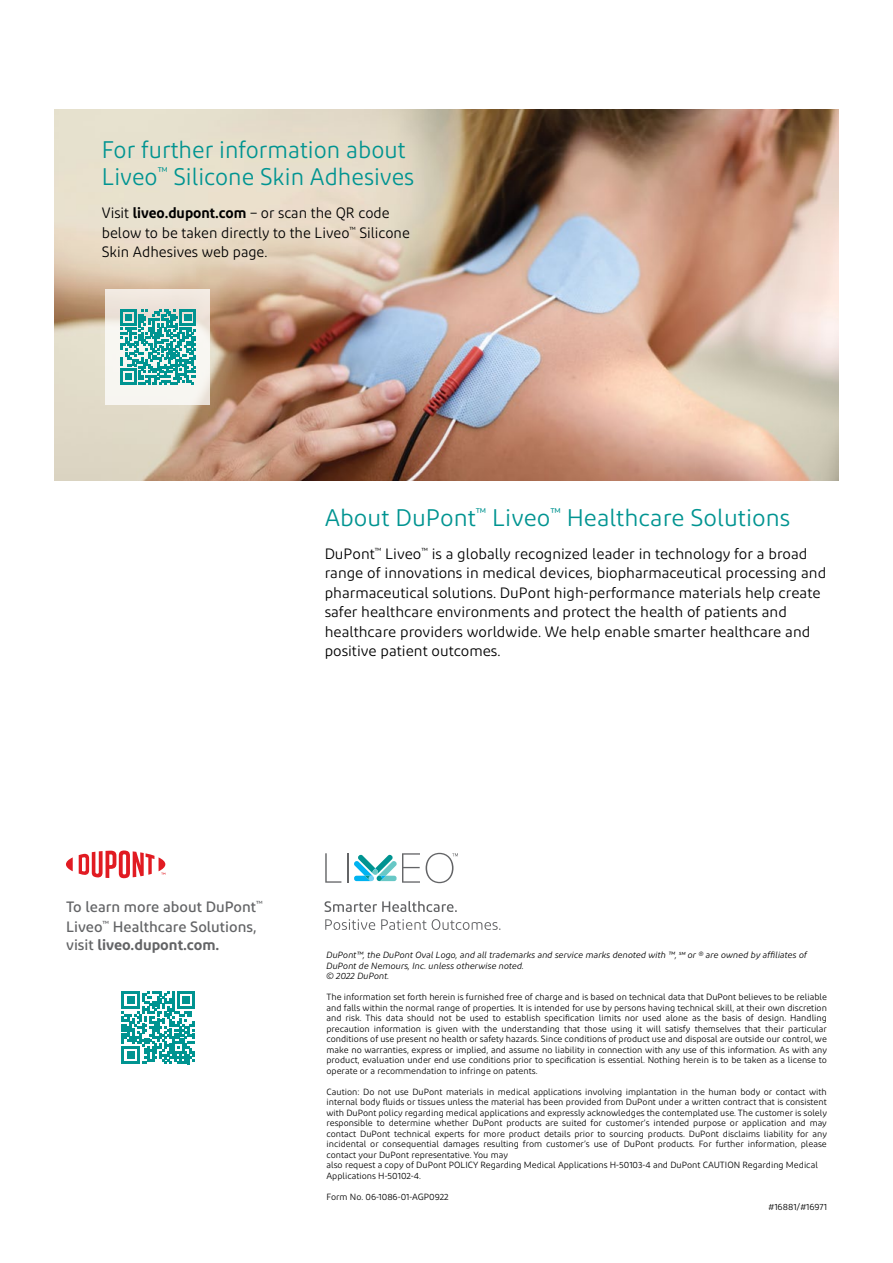
<style>
.page{position:relative;width:893px;height:1263px;background:#fff}
.page>*{position:absolute;margin:0;border:0;box-sizing:border-box;transform-origin:0 0}
.t1{font:24px/27px "Diodrum";color:#009491;scale:.96 1}
.t2{font:24px "Diodrum";color:#009491}
.t3{font:15px/19.5px "Diodrum";color:#000}
.t4{font:15px/19.5px "Diodrum";color:#000;scale:.96 1}
.t5{font:500 15px/19.5px "Diodrum";color:#636466}
.t6{font:600 15px "Diodrum";color:#636466}
.t7{font:9px/10.5px "Diodrum";color:#000;text-align:justify}
.t8{font:italic 9px/10.5px "Diodrum";color:#000}
.s1{font-weight:600}
.s2{font-weight:500}
</style>
<div class="page">
<svg style="left:66px;top:857px;width:7px;height:14px"></svg>
<svg style="left:79px;top:850px;width:86px;height:28px"></svg>
<svg style="left:325px;top:853px;width:16px;height:30px"></svg>
<hr style="left:347px;top:853px;width:2px;height:30px;background:#636466">
<svg style="left:426px;top:853px;width:32px;height:30px"></svg>
<svg style="left:354px;top:853px;width:66px;height:30px"></svg>
<svg style="left:324px;top:901px;width:133px;height:11px"></svg>
<svg style="left:325px;top:919px;width:50px;height:11px"></svg>
<svg style="left:381px;top:919px;width:119px;height:11px"></svg>
<svg style="left:122px;top:991px;width:73px;height:73px"></svg>
<img style="left:54px;top:110px;width:785px;height:370px">
<svg style="left:105px;top:289px;width:105px;height:116px;fill:#f7f5f1"></svg>
<svg style="left:121px;top:309px;width:75px;height:75px"></svg>
<h1 class="t1" style="left:102px;top:136px;width:327px">For further information about<br>Liveo<sup>™</sup> Silicone Skin Adhesives</h1>
<h2 class="t4" style="left:102px;top:203px;width:322px">Visit <span class="s1">liveo.dupont.com</span> – or scan the QR code below to be taken directly to the Liveo<sup>™</sup> Silicone<br>Skin Adhesives web page.</h2>
<h1 class="t2" style="left:325px;top:503px;width:467px">About DuPont<sup>™</sup> Liveo<sup>™</sup> Healthcare Solutions</h1>
<p class="t3" style="left:325px;top:544px;width:503px">DuPont<sup>™</sup> Liveo<sup>™</sup> is a globally recognized leader in technology for a broad range of innovations in medical devices, biopharmaceutical processing and pharmaceutical solutions. DuPont high-performance materials help create safer healthcare environments and protect the health of patients and healthcare providers worldwide. We help enable smarter healthcare and positive patient outcomes.</p>
<h2 class="t5" style="left:66px;top:897px;width:198px">To learn more about DuPont<sup>™<br></sup>Liveo<sup>™</sup> Healthcare Solutions,</h2>
<h2 class="t6" style="left:66px;top:935px;width:155px"><span class="s2">visit</span> liveo.dupont.com.</h2>
<p class="t8" style="left:326px;top:949px;width:482px">DuPont™, the DuPont Oval Logo, and all trademarks and service marks denoted with ™, <sup>SM</sup> or ® are owned by affiliates of<br>DuPont de Nemours, Inc. unless otherwise noted.<br>© 2022 DuPont.</p>
<p class="t7" style="left:326px;top:992px;width:502px">The information set forth herein is furnished free of charge and is based on technical data that DuPont believes to be reliable and falls within the normal range of properties. It is intended for use by persons having technical skill, at their own discretion and risk. This data should not be used to establish specification limits nor used alone as the basis of design. Handling precaution information is given with the understanding that those using it will satisfy themselves that their particular conditions of use present no health or safety hazards. Since conditions of product use and disposal are outside our control, we make no warranties, express or implied, and assume no liability in connection with any use of this information. As with any product, evaluation under end use conditions prior to specification is essential. Nothing herein is to be taken as a license to operate or a recommendation to infringe on patents.</p>
<p class="t7" style="left:326px;top:1086px;width:502px;text-align:left">Caution: Do not use DuPont materials in medical applications involving implantation in the human body or contact with internal body fluids or tissues unless the material has been provided from DuPont under a written contract that is consistent with DuPont policy regarding medical applications and expressly acknowledges the contemplated use. The customer is solely responsible to determine whether DuPont products are suited for customer’s intended purpose or application and may contact DuPont technical experts for more product details prior to sourcing products. DuPont disclaims liability for any incidental or consequential damages resulting from customer’s use of DuPont products. For further information, please contact your DuPont representative. You may<br>also request a copy of DuPont POLICY Regarding Medical Applications H-50103-4 and DuPont CAUTION Regarding Medical Applications H-50102-4.</p>
<p class="t7" style="left:326px;top:1191px;width:124px">Form No. 06-1086-01-AGP0922</p>
<p class="t7" style="left:769px;top:1202px;width:60px">#16881/#16971</p>
</div>
